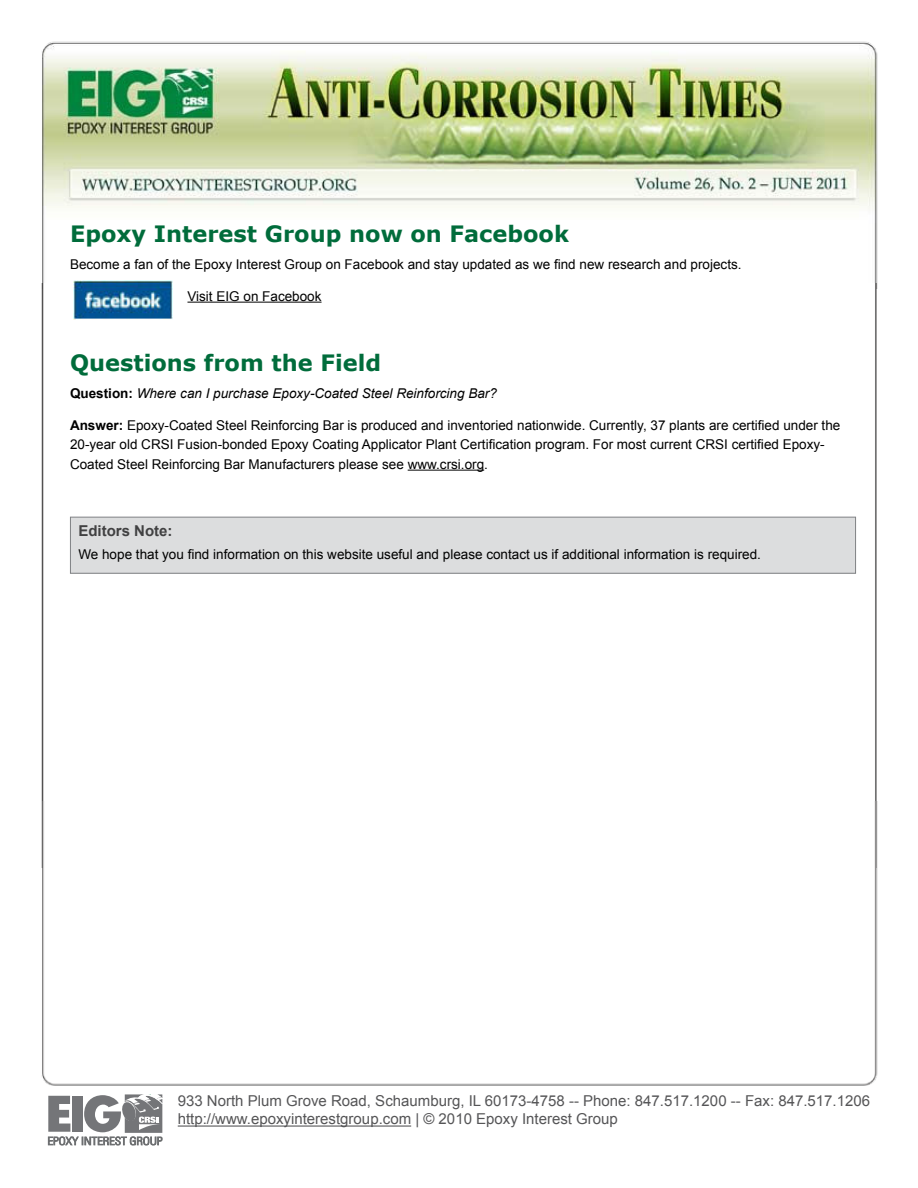
<style>
.page{position:relative;width:918px;height:1188px;background:#fff}
.page>*{position:absolute;margin:0;border:0;box-sizing:border-box;transform-origin:0 0}
.t1{font:700 22.5px "Verdana";color:#006c3b}
.t2{font:15px/18px "Arial";color:#555557}
.t3{font:700 15px "Arial";color:#414142}
.t4{font:13.5px/19.5px "Arial";color:#000}
.t5{font:italic 13.5px "Arial";color:#000}
.s1{font-weight:700;font-style:normal}
.s2{font-weight:700}
</style>
<div class="page">
<img style="left:41px;top:41px;width:837px;height:243px">
<img style="left:41px;top:284px;width:837px;height:518px">
<img style="left:41px;top:802px;width:837px;height:284px">
<svg style="left:48px;top:1094px;width:115px;height:51px"></svg>
<hr style="left:178px;top:1126px;width:233px;height:1px;background:#555557">
<hr style="left:187px;top:302px;width:135px;height:1px;background:#000">
<hr style="left:408px;top:470px;width:76px;height:1px;background:#000">
<div style="left:70px;top:517px;width:786px;height:56px;background:#dcddde"></div>
<div style="left:70px;top:517px;width:786px;height:57px;border:1px solid #808285"></div>
<img style="left:73px;top:280px;width:99px;height:39px">
<h1 class="t1" style="left:70px;top:225px;width:501px">Epoxy Interest Group now on Facebook</h1>
<p class="t4" style="left:70px;top:255px;width:673px">Become a fan of the Epoxy Interest Group on Facebook and stay updated as we find new research and projects.</p>
<p class="t4" style="left:187px;top:287px;width:136px">Visit EIG on Facebook</p>
<h1 class="t1" style="left:70px;top:354px;width:313px">Questions from the Field</h1>
<p class="t5" style="left:70px;top:388px;width:428px"><span class="s1">Question:</span> Where can I purchase Epoxy-Coated Steel Reinforcing Bar?</p>
<p class="t4" style="left:70px;top:415px;width:772px"><span class="s2">Answer:</span> Epoxy-Coated Steel Reinforcing Bar is produced and inventoried nationwide. Currently, 37 plants are certified under the<br>20-year old CRSI Fusion-bonded Epoxy Coating Applicator Plant Certification program. For most current CRSI certified Epoxy-<br>Coated Steel Reinforcing Bar Manufacturers please see www.crsi.org.</p>
<p class="t3" style="left:78px;top:522px;width:96px">Editors Note:</p>
<p class="t4" style="left:78px;top:544px;width:684px">We hope that you find information on this website useful and please contact us if additional information is required.</p>
<p class="t2" style="left:178px;top:1093px;width:694px">933 North Plum Grove Road, Schaumburg, IL 60173-4758 -- Phone: 847.517.1200 -- Fax: 847.517.1206 http://www.epoxyinterestgroup.com | © 2010 Epoxy Interest Group</p>
</div>
